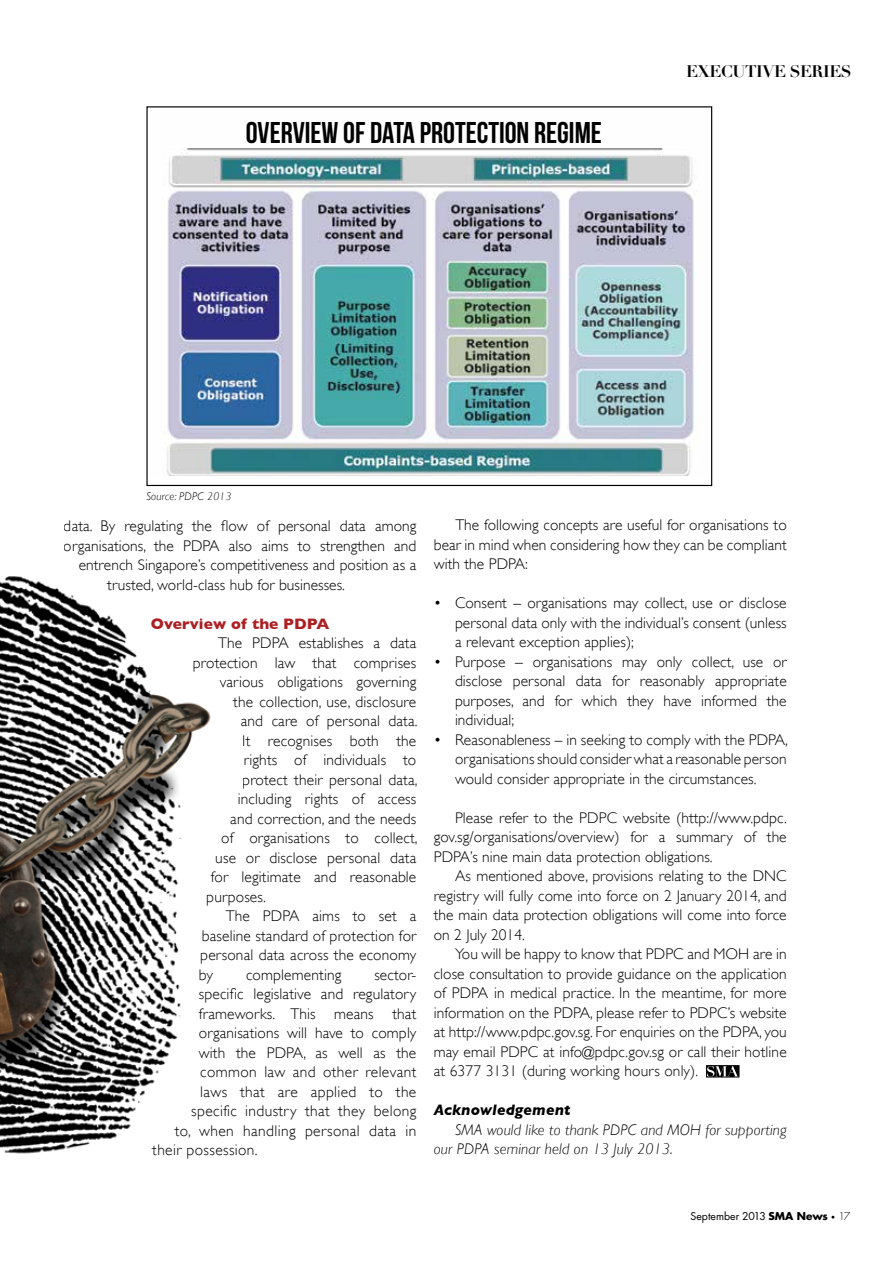
<style>
.page{position:relative;width:893px;height:1263px;background:#fff}
.page>*{position:absolute;margin:0;border:0;box-sizing:border-box;transform-origin:0 0}
.t1{font:30px "Bebas Neue";color:#000}
.t2{font:700 16.5px "Didot LH";letter-spacing:-.025em;color:#000}
.t3{font:300 15.45px/19.5px "Gill Sans";letter-spacing:.01em;color:#000;text-align:justify}
.t4{font:italic 300 15.45px/19.5px "Gill Sans";letter-spacing:.01em;color:#000}
.t5{font:700 15.45px "Gill Sans";letter-spacing:.005em;color:#ac1f23}
.t6{font:italic 700 15.45px "Gill Sans";letter-spacing:.01em;color:#000}
.t7{font:italic 300 11.25px "Gill Sans";letter-spacing:.015em;color:#000}
.t8{font:10.5px "Futura";color:#000}
.s1{font-weight:700}
.s2{font-weight:300;font-size:7.5px}
.s3{font-weight:300}
</style>
<div class="page">
<img style="left:0;top:576px;width:211px;height:578px">
<svg style="left:706px;top:1065px;width:33px;height:12px"></svg>
<img style="left:163px;top:148px;width:531px;height:327px">
<h1 class="t1" style="left:246px;top:116px;width:358px">OVERVIEW OF DATA PROTECTION REGIME</h1>
<p class="t2" style="left:686px;top:61px;width:167px">EXECUTIVE SERIES</p>
<p class="t7" style="left:146px;top:490px;width:86px">Source: PDPC 2013</p>
<p class="t3" style="left:64px;top:516px;width:354px">data. By regulating the flow of personal data among</p>
<p class="t3" style="left:64px;top:536px;width:354px">organisations, the PDPA also aims to strengthen and</p>
<p class="t3" style="left:79px;top:555px;width:339px">entrench Singapore’s competitiveness and position as a</p>
<p class="t3" style="left:107px;top:575px;width:239px">trusted, world-class hub for businesses.</p>
<p class="t5" style="left:151px;top:614px;width:180px">Overview of the PDPA</p>
<p class="t3" style="left:218px;top:633px;width:200px">The PDPA establishes a data</p>
<p class="t3" style="left:193px;top:653px;width:225px">protection law that comprises</p>
<p class="t3" style="left:220px;top:672px;width:198px">various obligations governing</p>
<p class="t3" style="left:233px;top:692px;width:184px">the collection, use, disclosure</p>
<p class="t3" style="left:241px;top:711px;width:178px">and care of personal data.</p>
<p class="t3" style="left:242px;top:731px;width:176px">It recognises both the</p>
<p class="t3" style="left:244px;top:750px;width:174px">rights of individuals to</p>
<p class="t3" style="left:242px;top:770px;width:177px">protect their personal data,</p>
<p class="t3" style="left:238px;top:789px;width:180px">including rights of access</p>
<p class="t3" style="left:230px;top:809px;width:188px">and correction, and the needs</p>
<p class="t3" style="left:221px;top:828px;width:198px">of organisations to collect,</p>
<p class="t3" style="left:215px;top:848px;width:203px">use or disclose personal data</p>
<p class="t3" style="left:211px;top:867px;width:207px">for legitimate and reasonable</p>
<p class="t3" style="left:206px;top:887px;width:61px">purposes.</p>
<p class="t3" style="left:226px;top:906px;width:192px">The PDPA aims to set a</p>
<p class="t3" style="left:202px;top:926px;width:216px">baseline standard of protection for</p>
<p class="t3" style="left:200px;top:945px;width:218px">personal data across the economy</p>
<p class="t3" style="left:199px;top:965px;width:16px">by</p>
<p class="t3" style="left:246px;top:965px;width:97px">complementing</p>
<p class="t3" style="left:374px;top:965px;width:44px">sector-</p>
<p class="t3" style="left:199px;top:984px;width:219px">specific legislative and regulatory</p>
<p class="t3" style="left:199px;top:1004px;width:219px">frameworks. This means that</p>
<p class="t3" style="left:199px;top:1023px;width:219px">organisations will have to comply</p>
<p class="t3" style="left:199px;top:1043px;width:219px">with the PDPA, as well as the</p>
<p class="t3" style="left:200px;top:1062px;width:218px">common law and other relevant</p>
<p class="t3" style="left:200px;top:1082px;width:218px">laws that are applied to the</p>
<p class="t3" style="left:191px;top:1101px;width:227px">specific industry that they belong</p>
<p class="t3" style="left:175px;top:1121px;width:243px">to, when handling personal data in</p>
<p class="t3" style="left:152px;top:1140px;width:107px">their possession.</p>
<p class="t3" style="left:434px;top:515px;width:354px;text-indent:22px">The following concepts are useful for organisations to bear in mind when considering how they can be compliant with the PDPA:</p>
<p class="t3" style="left:455px;top:593px;width:333px;text-indent:-21px">• Consent – organisations may collect, use or disclose personal data only with the individual’s consent (unless a relevant exception applies);</p>
<p class="t3" style="left:455px;top:652px;width:333px;text-indent:-21px">• Purpose – organisations may only collect, use or disclose personal data for reasonably appropriate purposes, and for which they have informed the individual;</p>
<p class="t3" style="left:455px;top:730px;width:334px;text-indent:-21px">• Reasonableness – in seeking to comply with the PDPA, organisations should consider what a reasonable person would consider appropriate in the circumstances.</p>
<p class="t3" style="left:434px;top:808px;width:354px;text-indent:21px">Please refer to the PDPC website (http://www.pdpc. gov.sg/organisations/overview) for a summary of the PDPA’s nine main data protection obligations.</p>
<p class="t3" style="left:434px;top:866px;width:354px;text-indent:21px">As mentioned above, provisions relating to the DNC registry will fully come into force on 2 January 2014, and the main data protection obligations will come into force on 2 July 2014.</p>
<p class="t3" style="left:434px;top:944px;width:354px;text-indent:21px">You will be happy to know that PDPC and MOH are in close consultation to provide guidance on the application of PDPA in medical practice. In the meantime, for more information on the PDPA, please refer to PDPC’s website at http://www.pdpc.gov.sg. For enquiries on the PDPA, you may email PDPC at info@pdpc.gov.sg or call their hotline at 6377 3131 (during working hours only).</p>
<p class="t6" style="left:434px;top:1101px;width:138px">Acknowledgement</p>
<p class="t4" style="left:434px;top:1120px;width:354px;text-indent:21px">SMA would like to thank PDPC and MOH for supporting our PDPA seminar held on 13 July 2013.</p>
<p class="t8" style="left:691px;top:1209px;width:161px">September 2013 <span class="s1">SMA News</span> <span class="s2">•</span> <span class="s3">17</span></p>
</div>
